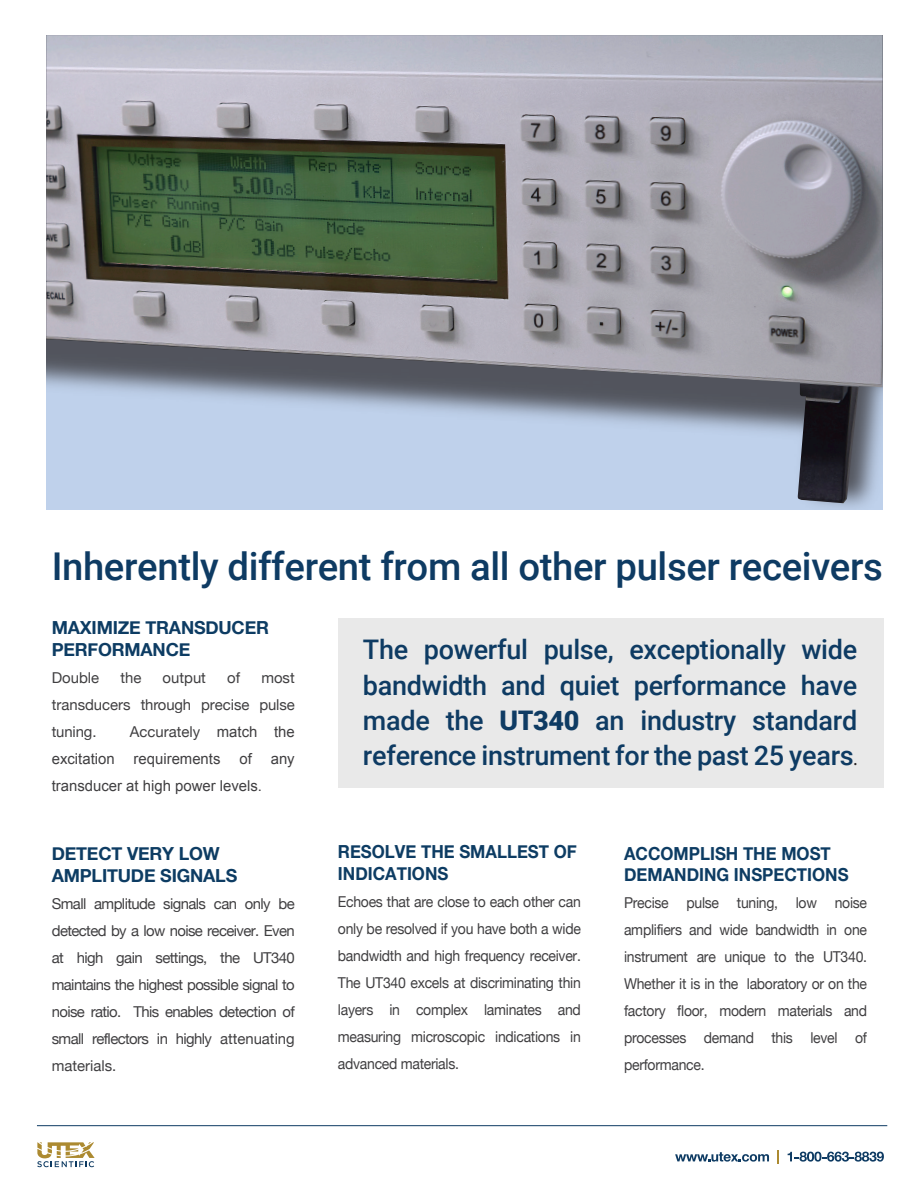
<style>
.page{position:relative;width:918px;height:1188px;background:#fff}
.page>*{position:absolute;margin:0;border:0;box-sizing:border-box;transform-origin:0 0}
.t1{font:500 38.25px "Roboto";letter-spacing:-.01em;color:#0e3b63}
.t2{font:500 27px/35.4px "Roboto";letter-spacing:-.01em;color:#0e3b63;text-align:justify}
.t3{font:700 18px/21.6px "Helvetica Neue";color:#0d3c63;scale:.93 1}
.t4{font:700 18px/21.6px "Helvetica Neue";color:#0d3c63}
.t5{font:15px/27px "Helvetica Neue";letter-spacing:-.02em;color:#403f41;text-align:justify;scale:.93 1}
.t6{font:15px/27px "Helvetica Neue";letter-spacing:-.02em;color:#403f41;text-align:justify}
.t7{font:15px "Arial";color:#403f41}
.t8{font:15px "Helvetica Neue";color:#403f41}
.s1{font-family:"Arial"}
.s2{font-weight:900}
.s3{font-family:"Myriad Pro";font-weight:400;font-size:18px;color:#231f20}
</style>
<div class="page">
<div style="left:338px;top:618px;width:546px;height:170px;background:#e9e9e9"></div>
<svg style="left:37px;top:1142px;width:58px;height:25px"></svg>
<hr style="left:37px;top:1125px;width:850px;height:1px;background:#0e3b63">
<svg style="left:675px;top:1152px;width:94px;height:10px"></svg>
<svg style="left:777px;top:1151px;width:2px;height:13px"></svg>
<svg style="left:788px;top:1152px;width:96px;height:10px"></svg>
<img style="left:46px;top:35px;width:837px;height:468px">
<h1 class="t1" style="left:52px;top:539px;width:833px">Inherently different from all other pulser receivers</h1>
<p class="t4" style="left:52px;top:617px;width:219px">MAXIMIZE TRANSDUCER<br>PERFORMANCE</p>
<p class="t6" style="left:52px;top:665px;width:49px">Double</p>
<p class="t6" style="left:120px;top:665px;width:22px">the</p>
<p class="t6" style="left:163px;top:665px;width:45px">output</p>
<p class="t6" style="left:227px;top:665px;width:14px">of</p>
<p class="t6" style="left:52px;top:665px;width:245px;text-indent:210px">most transducers through precise pulse tuning.</p>
<p class="t8" style="left:130px;top:720px;width:166px">Accurately <span class="s1">match the</span></p>
<p class="t7" style="left:52px;top:749px;width:64px">excitation</p>
<p class="t7" style="left:134px;top:749px;width:88px">requirements</p>
<p class="t7" style="left:239px;top:749px;width:14px">of</p>
<p class="t7" style="left:271px;top:749px;width:26px">any</p>
<p class="t7" style="left:52px;top:776px;width:212px">transducer at high power levels.</p>
<p class="t4" style="left:52px;top:843px;width:187px">DETECT VERY LOW<br>AMPLITUDE SIGNALS</p>
<p class="t6" style="left:52px;top:891px;width:245px">Small amplitude signals can only be detected by a low noise receiver. Even at high gain settings, the UT340 maintains the highest possible signal to noise ratio. This enables detection of small reflectors in highly attenuating materials.</p>
<h2 class="t2" style="left:363px;top:631px;width:496px">The powerful pulse, exceptionally wide bandwidth and quiet performance have made the <span class="s2">UT340</span> an industry standard reference instrument for the past 25 years<span class="s3">.</span></h2>
<p class="t3" style="left:338px;top:842px;width:258px">RESOLVE THE SMALLEST OF<br>INDICATIONS</p>
<p class="t5" style="left:338px;top:889px;width:263px">Echoes that are close to each other can only be resolved if you have both a wide bandwidth and high frequency receiver.<br>The UT340 excels at discriminating thin layers in complex laminates and measuring microscopic indications in advanced materials.</p>
<p class="t3" style="left:624px;top:843px;width:243px">ACCOMPLISH THE MOST<br>DEMANDING INSPECTIONS</p>
<p class="t5" style="left:624px;top:890px;width:263px">Precise pulse tuning, low noise amplifiers and wide bandwidth in one instrument are unique to the UT340.<br>Whether it is in the laboratory or on the factory floor, modern materials and processes demand this level of performance.</p>
</div>
